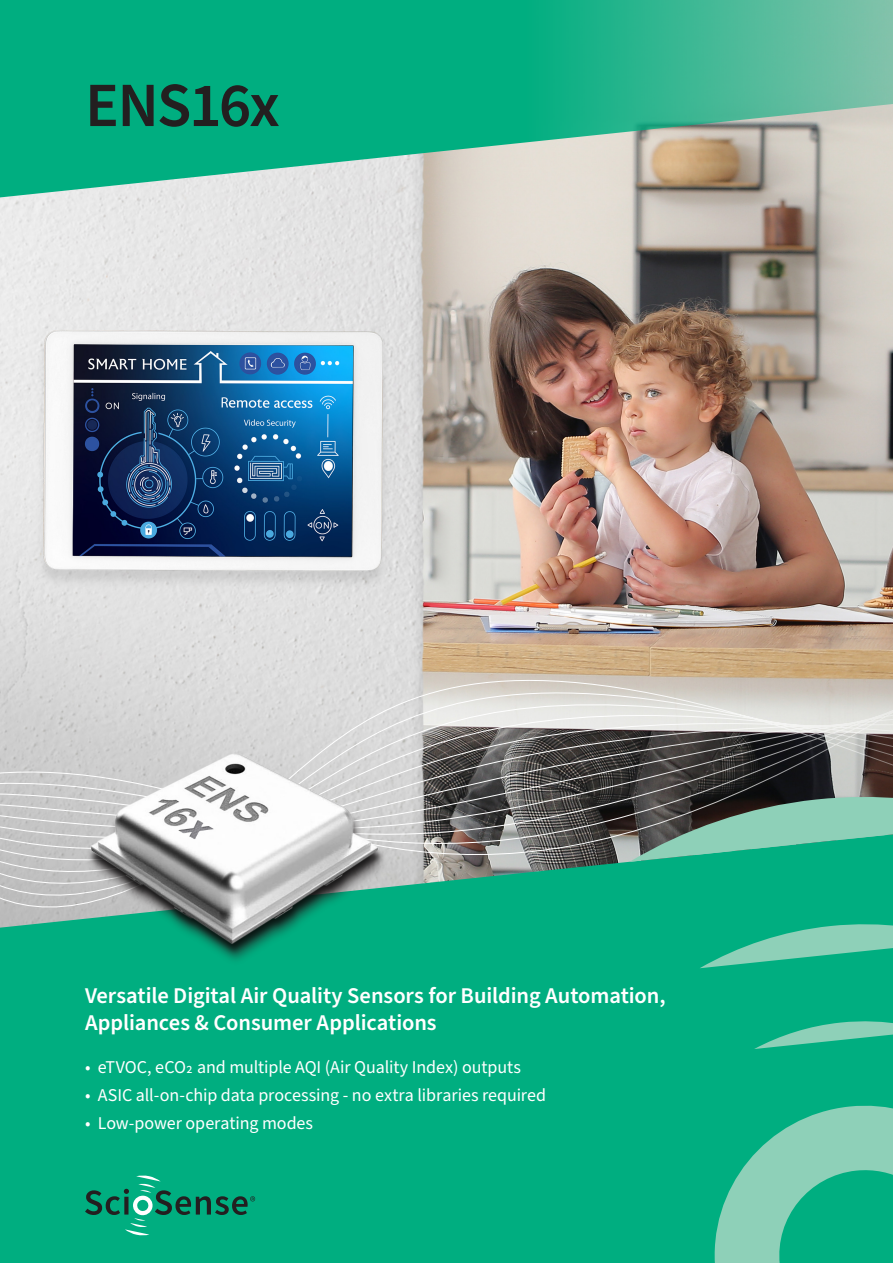
<style>
.page{position:relative;width:893px;height:1263px;background:#fff}
.page>*{position:absolute;margin:0;border:0;box-sizing:border-box;transform-origin:0 0}
.Main_heading{font:600 63px "Source Sans Pro";letter-spacing:-.03em;color:#231f20}
.Heading_Front{font:600 22.5px/27px "Source Sans Pro";letter-spacing:-.005em;color:#fff}
.t1{font:18px "Source Sans Pro";letter-spacing:-.005em;color:#fff}
</style>
<div class="page">
<img style="left:0;top:199px;width:893px;height:408px">
<svg style="left:0;top:607px;width:893px;height:226px"></svg>
<div style="left:0;top:833px;width:893px;height:430px;background:#00ae80"></div>
<svg style="left:0;top:0;width:893px;height:199px;fill:#00ae80"></svg>
<svg style="left:700px;top:923px;width:193px;height:45px"></svg>
<svg style="left:629px;top:796px;width:264px;height:66px"></svg>
<svg style="left:754px;top:1020px;width:139px;height:29px"></svg>
<svg style="left:707px;top:1104px;width:186px;height:159px"></svg>
<img style="left:72px;top:744px;width:329px;height:232px">
<svg style="left:85px;top:1175px;width:170px;height:60px"></svg>
<p class="Main_heading" style="left:85px;top:63px;width:196px">ENS16x</p>
<p class="Heading_Front" style="left:85px;top:983px;width:582px">Versatile Digital Air Quality Sensors for Building Automation,<br>Appliances &amp; Consumer Applications</p>
<p class="t1" style="left:85px;top:1054px;width:438px">• eTVOC, eCO2 and multiple AQI (Air Quality Index) outputs</p>
<p class="t1" style="left:85px;top:1083px;width:462px">• ASIC all-on-chip data processing - no extra libraries required</p>
<p class="t1" style="left:85px;top:1111px;width:230px">• Low-power operating modes</p>
</div>
